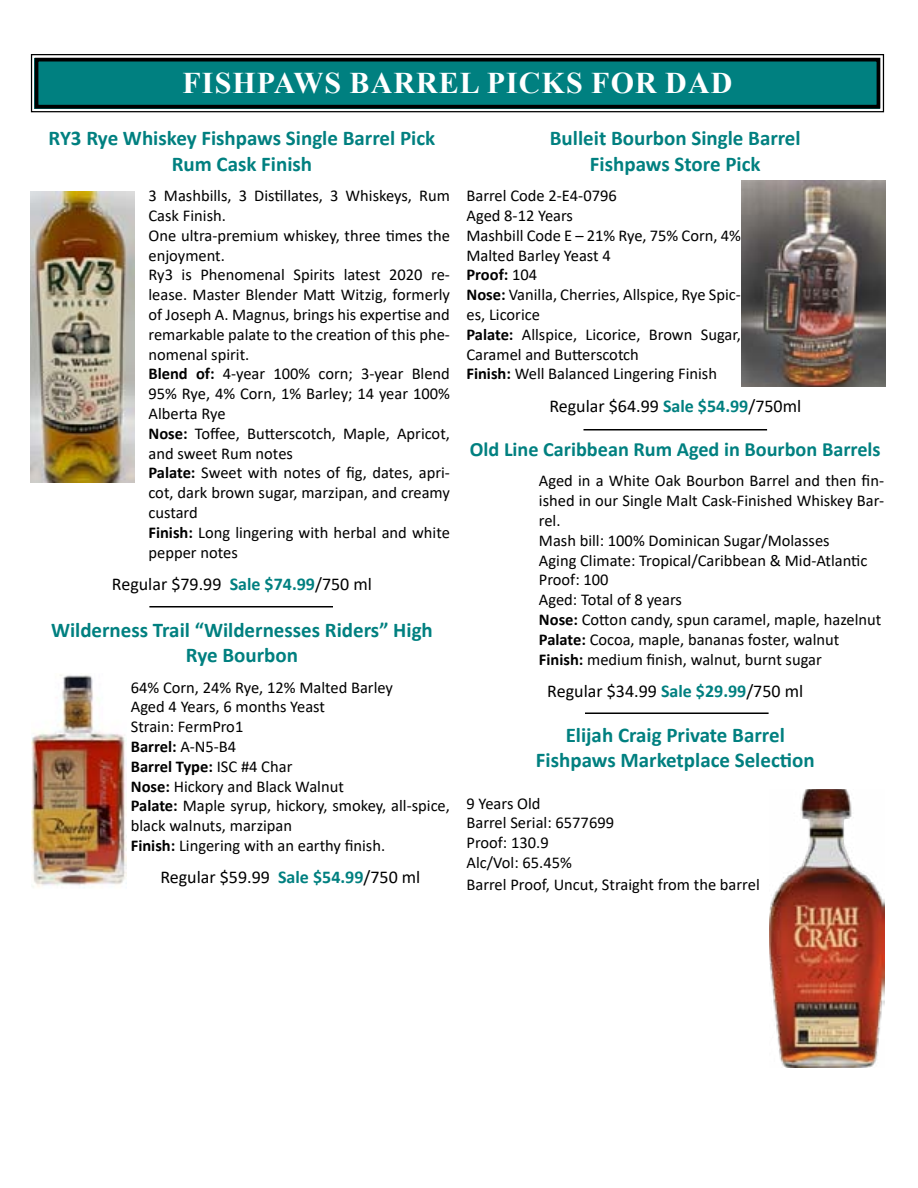
<style>
.page{position:relative;width:918px;height:1188px;background:#fff}
.page>*{position:absolute;margin:0;border:0;box-sizing:border-box;transform-origin:0 0}
.t1{font:700 30px "Times New Roman";letter-spacing:.035em;color:#fff}
.t2{font:700 21px/25.2px "Calibri";color:#008080;text-align:center}
.t3{font:700 20.25px "Calibri";color:#008080}
.t4{font:18px "Calibri";color:#000}
.t5{font:16.5px/19.8px "Calibri";color:#000}
.s1{font-weight:700}
.s2{font-weight:700;color:#008080}
</style>
<div class="page">
<img style="left:32px;top:675px;width:94px;height:213px">
<svg style="left:30px;top:54px;width:855px;height:59px;background:#1e8787"></svg>
<div style="left:35px;top:58px;width:845px;height:51px;border:4px solid #000"></div>
<hr style="left:149px;top:606px;width:184px;height:2px;background:#000">
<hr style="left:584px;top:429px;width:183px;height:1px;background:#000">
<hr style="left:585px;top:712px;width:184px;height:2px;background:#000">
<img style="left:770px;top:789px;width:114px;height:278px">
<img style="left:31px;top:192px;width:104px;height:290px">
<img style="left:742px;top:180px;width:144px;height:207px">
<h1 class="t1" style="left:183px;top:62px;width:546px">FISHPAWS BARREL PICKS FOR DAD</h1>
<p class="t2" style="left:49px;top:126px;width:388px">RY3 Rye Whiskey Fishpaws Single Barrel Pick<br>Rum Cask Finish</p>
<p class="t5" style="left:148px;top:185px;width:303px">3 Mashbills, 3 Distillates, 3 Whiskeys, Rum<br>Cask Finish.<br>One ultra-premium whiskey, three times the enjoyment.<br>Ry3 is Phenomenal Spirits latest 2020 re&shy;lease. Master Blender Matt Witzig, formerly of Joseph A. Magnus, brings his expertise and remarkable palate to the creation of this phe&shy;nomenal spirit.<br><span class="s1">Blend of:</span> 4-year 100% corn; 3-year Blend<br>95% Rye, 4% Corn, 1% Barley; 14 year 100%<br>Alberta Rye<br><span class="s1">Nose:</span> Toffee, Butterscotch, Maple, Apricot, and sweet Rum notes<br><span class="s1">Palate:</span> Sweet with notes of fig, dates, apri&shy;cot, dark brown sugar, marzipan, and creamy custard<br><span class="s1">Finish:</span> Long lingering with herbal and white pepper notes</p>
<p class="t4" style="left:112px;top:571px;width:262px">Regular $79.99 <span class="s2">Sale $74.99</span>/750 ml</p>
<p class="t2" style="left:51px;top:617px;width:383px">Wilderness Trail “Wildernesses Riders” High<br>Rye Bourbon</p>
<p class="t5" style="left:131px;top:677px;width:321px">64% Corn, 24% Rye, 12% Malted Barley<br>Aged 4 Years, 6 months Yeast<br>Strain: FermPro1<br><span class="s1">Barrel:</span> A-N5-B4<br><span class="s1">Barrel Type:</span> ISC #4 Char<br><span class="s1">Nose:</span> Hickory and Black Walnut<br><span class="s1">Palate:</span> Maple syrup, hickory, smokey, all-spice, black walnuts, marzipan<br><span class="s1">Finish:</span> Lingering with an earthy finish.</p>
<p class="t4" style="left:160px;top:865px;width:262px">Regular $59.99 <span class="s2">Sale $54.99</span>/750 ml</p>
<p class="t2" style="left:550px;top:126px;width:252px">Bulleit Bourbon Single Barrel<br>Fishpaws Store Pick</p>
<p class="t5" style="left:466px;top:185px;width:276px">Barrel Code 2-E4-0796<br>Aged 8-12 Years<br>Mashbill Code E – 21% Rye, 75% Corn, 4%<br>Malted Barley Yeast 4<br><span class="s1">Proof:</span> 104<br><span class="s1">Nose:</span> Vanilla, Cherries, Allspice, Rye Spic&shy;es, Licorice<br><span class="s1">Palate:</span> Allspice, Licorice, Brown Sugar,<br>Caramel and Butterscotch<br><span class="s1">Finish:</span> Well Balanced Lingering Finish</p>
<p class="t4" style="left:549px;top:393px;width:253px">Regular $64.99 <span class="s2">Sale $54.99</span>/750ml</p>
<p class="t3" style="left:470px;top:435px;width:412px">Old Line Caribbean Rum Aged in Bourbon Barrels</p>
<p class="t5" style="left:539px;top:471px;width:347px">Aged in a White Oak Bourbon Barrel and then fin&shy;ished in our Single Malt Cask-Finished Whiskey Bar&shy;rel.<br>Mash bill: 100% Dominican Sugar/Molasses<br>Aging Climate: Tropical/Caribbean &amp; Mid-Atlantic Proof: 100<br>Aged: Total of 8 years<br><span class="s1">Nose:</span> Cotton candy, spun caramel, maple, hazelnut <span class="s1">Palate:</span> Cocoa, maple, bananas foster, walnut <span class="s1">Finish:</span> medium finish, walnut, burnt sugar</p>
<p class="t4" style="left:547px;top:679px;width:257px">Regular $34.99 <span class="s2">Sale $29.99</span>/750 ml</p>
<p class="t2" style="left:536px;top:722px;width:280px">Elijah Craig Private Barrel<br>Fishpaws Marketplace Selection</p>
<p class="t5" style="left:466px;top:793px;width:149px">9 Years Old<br>Barrel Serial: 6577699<br>Proof: 130.9<br>Alc/Vol: 65.45%</p>
<p class="t5" style="left:466px;top:874px;width:295px">Barrel Proof, Uncut, Straight from the barrel</p>
</div>
